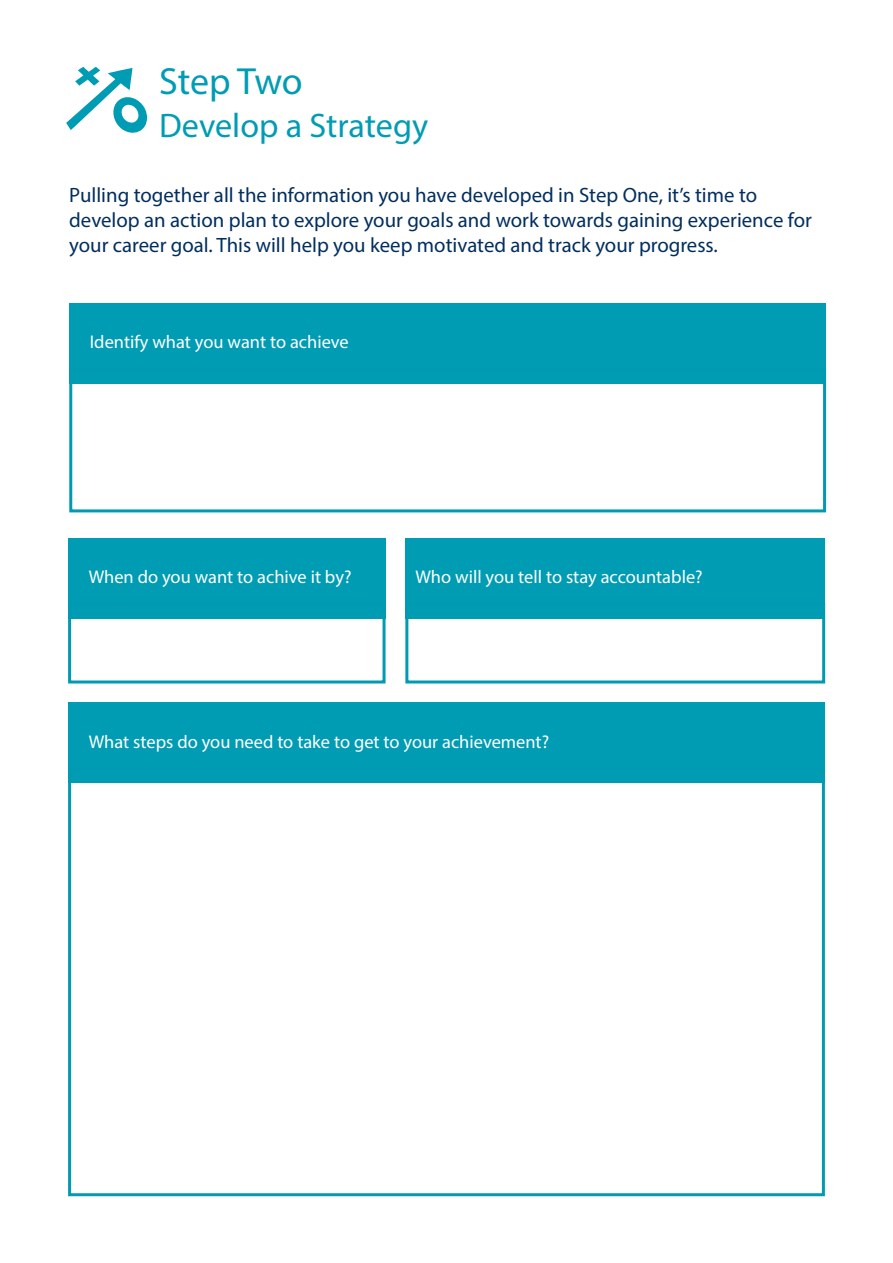
<style>
.page{position:relative;width:893px;height:1263px;background:#fff}
.page>*{position:absolute;margin:0;border:0;box-sizing:border-box;transform-origin:0 0}
.t1{font:37.95px "Myriad Pro";letter-spacing:-.005em;color:#009cb4}
.t2{font:34.2px "Myriad Pro";color:#009cb4}
.t3{font:20.85px/24.9px "Myriad Pro";color:#022e5f}
.t4{font:18.45px "Myriad Pro";color:#fff}
</style>
<div class="page">
<div style="left:69px;top:303px;width:757px;height:80px;background:#009cb4"></div>
<div style="left:69px;top:368px;width:757px;height:144px;border:3px solid #009ab2"></div>
<div style="left:68px;top:538px;width:318px;height:80px;background:#009cb4"></div>
<div style="left:68px;top:603px;width:318px;height:80px;border:3px solid #009ab2"></div>
<div style="left:405px;top:538px;width:420px;height:80px;background:#009cb4"></div>
<div style="left:405px;top:603px;width:420px;height:80px;border:3px solid #009ab2"></div>
<div style="left:68px;top:702px;width:757px;height:81px;background:#009cb4"></div>
<div style="left:68px;top:767px;width:757px;height:429px;border:3px solid #009ab2"></div>
<svg style="left:66px;top:67px;width:81px;height:66px"></svg>
<h1 class="t1" style="left:159px;top:58px;width:145px">Step Two</h1>
<h2 class="t2" style="left:159px;top:105px;width:271px">Develop a Strategy</h2>
<p class="t3" style="left:69px;top:182px;width:744px">Pulling together all the information you have developed in Step One, it’s time to develop an action plan to explore your goals and work towards gaining experience for your career goal. This will help you keep motivated and track your progress.</p>
<p class="t4" style="left:90px;top:331px;width:260px">Identify what you want to achieve</p>
<p class="t4" style="left:89px;top:566px;width:264px">When do you want to achive it by?</p>
<p class="t4" style="left:415px;top:566px;width:289px">Who will you tell to stay accountable?</p>
<p class="t4" style="left:89px;top:730px;width:462px">What steps do you need to take to get to your achievement?</p>
</div>
